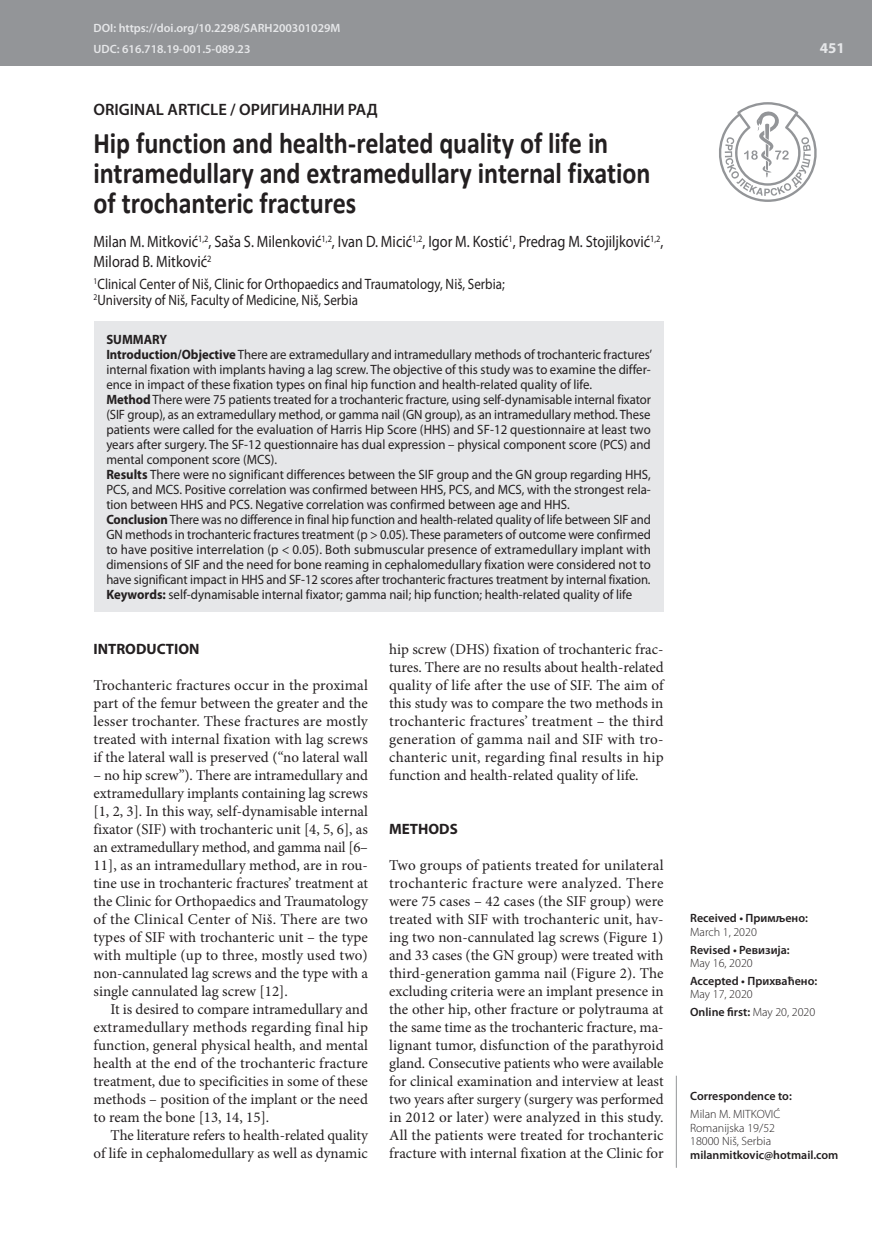
<style>
.page{position:relative;width:872px;height:1234px;background:#fff}
.page>*{position:absolute;margin:0;border:0;box-sizing:border-box;transform-origin:0 0}
.t1{font:700 30px/30px "Calibri";letter-spacing:-.005em;color:#231f20;scale:.87 1}
.t2{font:16.5px/19.5px "Myriad Pro";color:#231f20;scale:.87 1}
.t3{font:600 16.5px "Myriad Pro";color:#231f20}
.t4{font:15px/18px "Minion Pro";color:#231f20;text-align:justify}
.t5{font:15px/15.8px "Myriad Pro";color:#231f20;scale:.87 1}
.t6{font:700 15px "Myriad Pro";color:#231f20}
.t7{font:700 15px "Myriad Pro";color:#e6e7e9}
.t8{font:13.5px/15px "Myriad Pro";color:#231f20;scale:.95 1}
.t9{font:300 12px/13.5px "Myriad Pro";color:#231f20}
.t10{font:600 12px "Myriad Pro";color:#231f20}
.t11{font:600 12px/21.3px "Myriad Pro";color:#e6e7e9}
.s1{font-weight:700}
.s2{font-weight:600}
</style>
<div class="page">
<div style="left:0;top:0;width:872px;height:66px;background:#939598"></div>
<svg style="left:719px;top:102px;width:98px;height:100px"></svg>
<hr style="left:676px;top:1075px;width:1px;height:92px;background:#939598">
<div style="left:94px;top:321px;width:569px;height:291px;background:#e6e7e9"></div>
<p class="t11" style="left:94px;top:17px;width:248px">DOI: https://doi.org/10.2298/SARH200301029M<br>UDC: 616.718.19-001.5-089.23</p>
<p class="t3" style="left:94px;top:98px;width:286px">ORIGINAL ARTICLE / ОРИГИНАЛНИ РАД</p>
<h1 class="t1" style="left:94px;top:128px;width:641px">Hip function and health-related quality of life in intramedullary and extramedullary internal fixation of trochanteric fractures</h1>
<p class="t2" style="left:94px;top:232px;width:656px">Milan M. Mitković<sup>1,2</sup>, Saša S. Milenković<sup>1,2</sup>, Ivan D. Micić<sup>1,2</sup>, Igor M. Kostić<sup>1</sup>, Predrag M. Stojiljković<sup>1,2</sup>,<br>Milorad B. Mitković<sup>2</sup></p>
<p class="t5" style="left:94px;top:276px;width:474px"><sup>1</sup>Clinical Center of Niš, Clinic for Orthopaedics and Traumatology, Niš, Serbia;<br><sup>2</sup>University of Niš, Faculty of Medicine, Niš, Serbia</p>
<p class="t8" style="left:106px;top:332px;width:576px"><span class="s1">SUMMARY<br>Introduction/Objective</span> There are extramedullary and intramedullary methods of trochanteric fractures’ internal fixation with implants having a lag screw. The objective of this study was to examine the differ&shy;ence in impact of these fixation types on final hip function and health-related quality of life.<br><span class="s1">Method</span> There were 75 patients treated for a trochanteric fracture, using self-dynamisable internal fixator (SIF group), as an extramedullary method, or gamma nail (GN group), as an intramedullary method. These patients were called for the evaluation of Harris Hip Score (HHS) and SF-12 questionnaire at least two years after surgery. The SF-12 questionnaire has dual expression – physical component score (PCS) and mental component score (MCS).<br><span class="s1">Results</span> There were no significant differences between the SIF group and the GN group regarding HHS, PCS, and MCS. Positive correlation was confirmed between HHS, PCS, and MCS, with the strongest rela&shy;tion between HHS and PCS. Negative correlation was confirmed between age and HHS.<br><span class="s1">Conclusion</span> There was no difference in final hip function and health-related quality of life between SIF and GN methods in trochanteric fractures treatment (p &gt; 0.05). These parameters of outcome were confirmed to have positive interrelation (p &lt; 0.05). Both submuscular presence of extramedullary implant with dimensions of SIF and the need for bone reaming in cephalomedullary fixation were considered not to have significant impact in HHS and SF-12 scores after trochanteric fractures treatment by internal fixation.<br><span class="s1">Keywords:</span> self-dynamisable internal fixator; gamma nail; hip function; health-related quality of life</p>
<p class="t6" style="left:94px;top:639px;width:107px">INTRODUCTION</p>
<p class="t4" style="left:94px;top:676px;width:276px">Trochanteric fractures occur in the proximal part of the femur between the greater and the lesser trochanter. These fractures are mostly treated with internal fixation with lag screws if the lateral wall is preserved (“no lateral wall</p>
<p class="t4" style="left:94px;top:766px;width:276px">– no hip screw”). There are intramedullary and extramedullary implants containing lag screws [1, 2, 3]. In this way, self-dynamisable internal fixator (SIF) with trochanteric unit [4, 5, 6], as an extramedullary method, and gamma nail [6– 11], as an intramedullary method, are in rou&shy;tine use in trochanteric fractures’ treatment at the Clinic for Orthopaedics and Traumatology of the Clinical Center of Niš. There are two types of SIF with trochanteric unit – the type with multiple (up to three, mostly used two) non-cannulated lag screws and the type with a single cannulated lag screw [12].</p>
<p class="t4" style="left:94px;top:1000px;width:276px;text-indent:17px">It is desired to compare intramedullary and extramedullary methods regarding final hip function, general physical health, and mental health at the end of the trochanteric fracture treatment, due to specificities in some of these methods – position of the implant or the need to ream the bone [13, 14, 15].</p>
<p class="t4" style="left:94px;top:1126px;width:276px;text-align:right">The literature refers to health-related quality<br>of life in cephalomedullary as well as dynamic</p>
<p class="t4" style="left:389px;top:640px;width:276px">hip screw (DHS) fixation of trochanteric frac&shy;tures. There are no results about health-related quality of life after the use of SIF. The aim of this study was to compare the two methods in trochanteric fractures’ treatment – the third generation of gamma nail and SIF with tro&shy;chanteric unit, regarding final results in hip function and health-related quality of life.</p>
<p class="t6" style="left:389px;top:819px;width:70px">METHODS</p>
<p class="t4" style="left:389px;top:856px;width:276px">Two groups of patients treated for unilateral trochanteric fracture were analyzed. There were 75 cases – 42 cases (the SIF group) were treated with SIF with trochanteric unit, hav&shy;ing two non-cannulated lag screws (Figure 1) and 33 cases (the GN group) were treated with third-generation gamma nail (Figure 2). The excluding criteria were an implant presence in the other hip, other fracture or polytrauma at the same time as the trochanteric fracture, ma&shy;lignant tumor, disfunction of the parathyroid gland. Consecutive patients who were available for clinical examination and interview at least two years after surgery (surgery was performed in 2012 or later) were analyzed in this study.<br>All the patients were treated for trochanteric fracture with internal fixation at the Clinic for</p>
<p class="t7" style="left:820px;top:38px;width:26px">451</p>
<p class="t10" style="left:690px;top:910px;width:119px">Received • Примљено:</p>
<p class="t9" style="left:690px;top:924px;width:68px">March 1, 2020</p>
<p class="t10" style="left:690px;top:941px;width:101px">Revised • Ревизија:</p>
<p class="t9" style="left:690px;top:956px;width:64px">May 16, 2020</p>
<p class="t10" style="left:690px;top:972px;width:129px">Accepted • Прихваћено:</p>
<p class="t9" style="left:690px;top:985px;width:127px;line-height:17.7px">May 17, 2020<br><span class="s2">Online first:</span> May 20, 2020</p>
<p class="t10" style="left:690px;top:1088px;width:103px">Correspondence to:</p>
<p class="t9" style="left:690px;top:1107px;width:92px">Milan M. MITKOVIĆ<br>Romanijska 19/52<br>18000 Niš, Serbia</p>
<p class="t10" style="left:690px;top:1146px;width:150px">milanmitkovic@hotmail.com</p>
</div>
